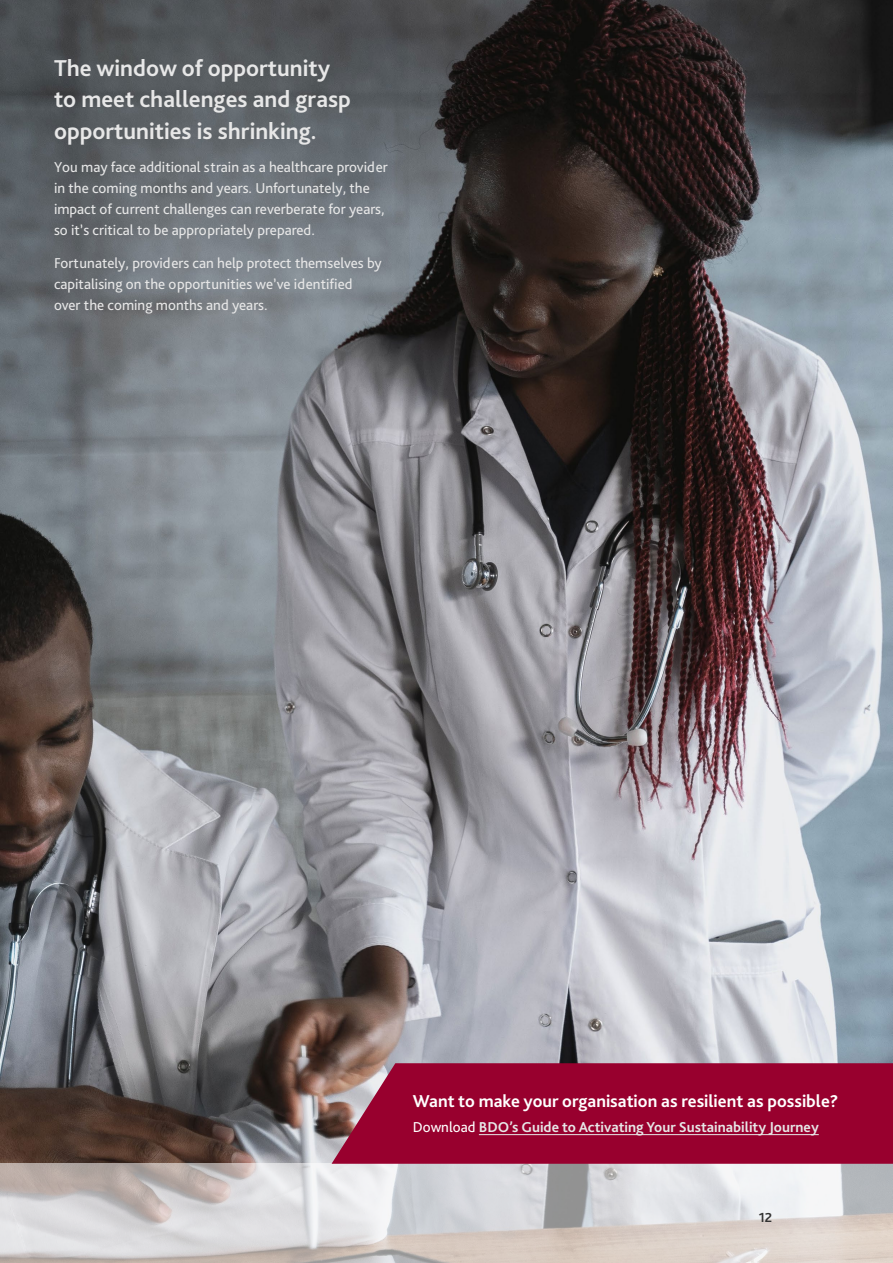
<style>
.page{position:relative;width:893px;height:1263px;background:#fff}
.page>*{position:absolute;margin:0;border:0;box-sizing:border-box;transform-origin:0 0}
.t1{font:700 24px/31.5px "Bliss 2";color:#e7e7e7}
.t2{font:700 18px "Bliss 2";color:#fff}
.t3{font:15px/21px "Bliss Pro";color:#e7e7e7}
.t4{font:700 15px "Bliss 2";color:#e7e7e7}
.t5{font:700 13.65px "Bliss 2";color:#333}
.s1{font-family:"Bliss Pro";font-weight:400;color:#fff}
</style>
<div class="page">
<img style="left:0;top:0;width:893px;height:1164px">
<svg style="left:0;top:1164px;width:893px;height:99px;background:#d4d0d0"></svg>
<svg style="left:332px;top:1063px;width:561px;height:101px;background:#990934"></svg>
<hr style="left:479px;top:1134px;width:340px;height:1px;background:#e7e7e7">
<h1 class="t1" style="left:54px;top:51px;width:298px">The window of opportunity to meet challenges and grasp opportunities is shrinking.</h1>
<p class="t3" style="left:54px;top:156px;width:335px">You may face additional strain as a healthcare provider in the coming months and years. Unfortunately, the impact of current challenges can reverberate for years, so it’s critical to be appropriately prepared.</p>
<p class="t3" style="left:54px;top:252px;width:329px">Fortunately, providers can help protect themselves by capitalising on the opportunities we’ve identified over the coming months and years.</p>
<p class="t2" style="left:413px;top:1090px;width:427px">Want to make your organisation as resilient as possible?</p>
<p class="t4" style="left:413px;top:1118px;width:407px"><span class="s1">Download</span> BDO’s Guide to Activating Your Sustainability Journey</p>
<p class="t5" style="left:759px;top:1209px;width:15px">12</p>
</div>
